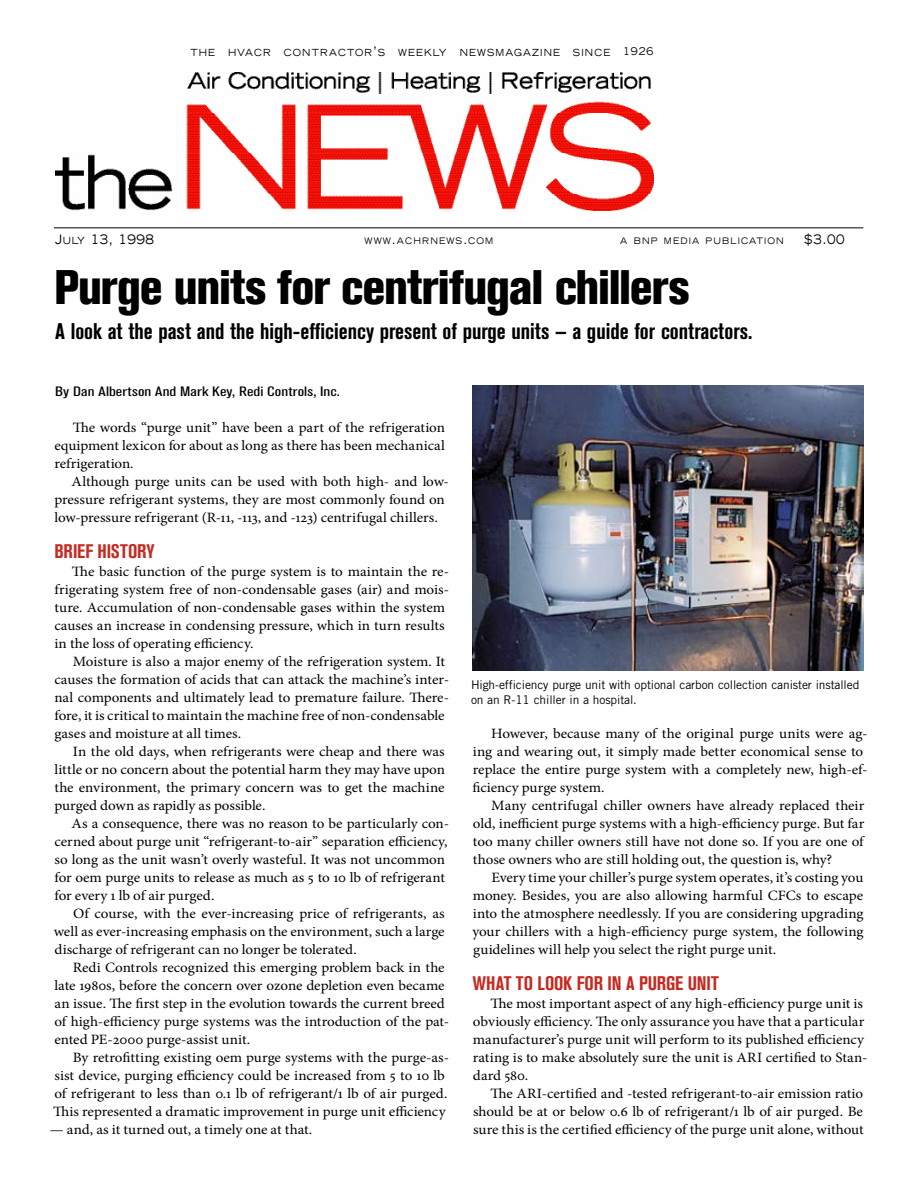
<style>
.page{position:relative;width:918px;height:1188px;background:#fff}
.page>*{position:absolute;margin:0;border:0;box-sizing:border-box;transform-origin:0 0}
.t1{font:800 condensed 48px "Akzidenz Grotesk BE";letter-spacing:-.025em;color:#000}
.t2{font:700 condensed 22.5px "Akzidenz Grotesk BE";color:#000}
.t3{font:700 condensed 19.5px "Akzidenz Grotesk BE";letter-spacing:-.01em;color:#c52a21}
.t4{font:14.25px/18px "Minion Pro";letter-spacing:-.005em;color:#000;scale:1.06 1}
.t5{font:condensed 13.5px "Akzidenz Grotesk BE";letter-spacing:.005em;color:#000;scale:1.35 1}
.t6{font:expanded 13.05px "Trade Gothic LH";letter-spacing:.05em;color:#000;scale:.9 1}
.t7{font:12px/15px "Trade Gothic";letter-spacing:-.01em;color:#000}
.t8{font:expanded 9.75px "Trade Gothic LH";letter-spacing:.125em;color:#000;scale:.9 1}
.t9{font:expanded 9px "Trade Gothic LH";letter-spacing:.135em;color:#000;scale:.9 1}
.s1{font-size:13.05px}
.s2{font-size:10.65px}
.s3{font-size:9.75px}
.s4{font-size:12px}
</style>
<div class="page">
<img style="left:56px;top:73px;width:598px;height:138px">
<hr style="left:54px;top:227px;width:809px;height:1px;background:#000">
<img style="left:472px;top:386px;width:392px;height:284px">
<p class="t8" style="left:190px;top:46px;width:29px">THE</p>
<p class="t8" style="left:228px;top:46px;width:49px">HVACR</p>
<p class="t8" style="left:284px;top:46px;width:114px">CONTRACTOR<span class="s1">’</span>S</p>
<p class="t8" style="left:398px;top:46px;width:55px">WEEKLY</p>
<p class="t8" style="left:460px;top:46px;width:113px">NEWSMAGAZINE</p>
<p class="t8" style="left:573px;top:46px;width:91px">SINCE <span class="s2">1926</span></p>
<p class="t6" style="left:55px;top:231px;width:111px">J<span class="s3">ULY</span> 13, 1998</p>
<p class="t9" style="left:365px;top:235px;width:145px">WWW<span class="s4">.</span>ACHRNEWS<span class="s4">.</span>COM</p>
<p class="t9" style="left:620px;top:235px;width:183px">A BNP MEDIA PUBLICATION</p>
<p class="t6" style="left:804px;top:231px;width:46px">$3.00</p>
<h1 class="t1" style="left:54px;top:260px;width:637px">Purge units for centrifugal chillers</h1>
<h2 class="t2" style="left:55px;top:318px;width:699px">A look at the past and the high-efficiency present of purge units — a guide for contractors.</h2>
<p class="t5" style="left:55px;top:384px;width:213px">By Dan Albertson And Mark Key, Redi Controls, Inc.</p>
<p class="t4" style="left:54px;top:419px;width:370px;text-align:justify;text-indent:19px">The words “purge unit” have been a part of the refrigeration equipment lexicon for about as long as there has been mechanical refrigeration.</p>
<p class="t4" style="left:54px;top:473px;width:374px;text-indent:17px">Although purge units can be used with both high- and low&shy;pressure refrigerant systems, they are most commonly found on low-pressure refrigerant (R-11, -113, and -123) centrifugal chillers.</p>
<h3 class="t3" style="left:55px;top:540px;width:102px">BRIEF HISTORY</h3>
<p class="t4" style="left:54px;top:563px;width:374px;text-indent:18px">The basic function of the purge system is to maintain the re&shy;frigerating system free of non-condensable gases (air) and mois&shy;ture. Accumulation of non-condensable gases within the system causes an increase in condensing pressure, which in turn results in the loss of operating efficiency.</p>
<p class="t4" style="left:54px;top:653px;width:374px;text-indent:18px">Moisture is also a major enemy of the refrigeration system. It causes the formation of acids that can attack the machine’s inter&shy;nal components and ultimately lead to premature failure. There&shy;fore, it is critical to maintain the machine free of non-condensable gases and moisture at all times.</p>
<p class="t4" style="left:54px;top:743px;width:370px;text-align:justify;text-indent:18px">In the old days, when refrigerants were cheap and there was little or no concern about the potential harm they may have upon the environment, the primary concern was to get the machine purged down as rapidly as possible.</p>
<p class="t4" style="left:54px;top:815px;width:374px;text-indent:17px">As a consequence, there was no reason to be particularly con&shy;cerned about purge unit “refrigerant-to-air” separation efficiency, so long as the unit wasn’t overly wasteful. It was not uncommon for oem purge units to release as much as 5 to 10 lb of refrigerant for every 1 lb of air purged.</p>
<p class="t4" style="left:54px;top:905px;width:370px;text-align:justify;text-indent:19px">Of course, with the ever-increasing price of refrigerants, as well as ever-increasing emphasis on the environment, such a large discharge of refrigerant can no longer be tolerated.</p>
<p class="t4" style="left:54px;top:959px;width:374px;text-indent:18px">Redi Controls recognized this emerging problem back in the late 1980s, before the concern over ozone depletion even became an issue. The first step in the evolution towards the current breed of high-efficiency purge systems was the introduction of the pat&shy;ented PE-2000 purge-assist unit.</p>
<p class="t4" style="left:53px;top:1049px;width:375px;text-indent:20px">By retrofitting existing oem purge systems with the purge-as&shy;sist device, purging efficiency could be increased from 5 to 10 lb of refrigerant to less than 0.1 lb of refrigerant/1 lb of air purged.<br>This represented a dramatic improvement in purge unit efficiency</p>
<p class="t4" style="left:50px;top:1121px;width:249px">— and, as it turned out, a timely one at that.</p>
<p class="t7" style="left:471px;top:677px;width:390px">High-efficiency purge unit with optional carbon collection canister installed on an R-11 chiller in a hospital.</p>
<p class="t4" style="left:473px;top:725px;width:374px;text-indent:19px">However, because many of the original purge units were ag&shy;ing and wearing out, it simply made better economical sense to replace the entire purge system with a completely new, high-ef&shy;ficiency purge system.</p>
<p class="t4" style="left:473px;top:797px;width:371px;text-align:justify;text-indent:18px">Many centrifugal chiller owners have already replaced their old, inefficient purge systems with a high-efficiency purge. But far too many chiller owners still have not done so. If you are one of those owners who are still holding out, the question is, why?</p>
<p class="t4" style="left:472px;top:869px;width:371px;text-align:justify;text-indent:19px">Every time your chiller’s purge system operates, it’s costing you money. Besides, you are also allowing harmful CFCs to escape into the atmosphere needlessly. If you are considering upgrading your chillers with a high-efficiency purge system, the following guidelines will help you select the right purge unit.</p>
<h3 class="t3" style="left:472px;top:972px;width:248px">WHAT TO LOOK FOR IN A PURGE UNIT</h3>
<p class="t4" style="left:473px;top:995px;width:374px;text-indent:18px">The most important aspect of any high-efficiency purge unit is obviously efficiency. The only assurance you have that a particular manufacturer’s purge unit will perform to its published efficiency rating is to make absolutely sure the unit is ARI certified to Stan&shy;dard 580.</p>
<p class="t4" style="left:473px;top:1085px;width:370px;text-align:justify;text-indent:17px">The ARI-certified and -tested refrigerant-to-air emission ratio should be at or below 0.6 lb of refrigerant/1 lb of air purged. Be sure this is the certified efficiency of the purge unit alone, without</p>
</div>
